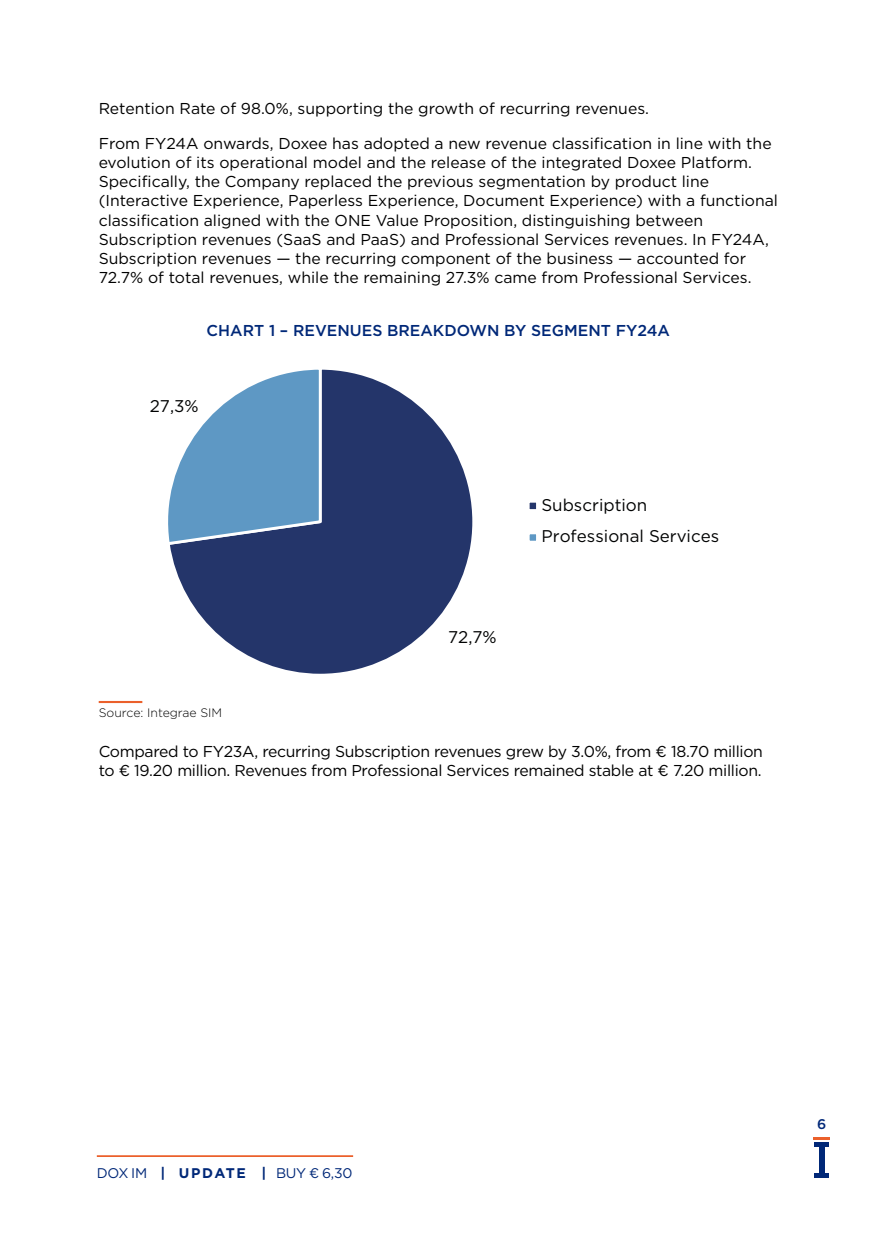
<style>
.page{position:relative;width:874px;height:1241px;background:#fff}
.page>*{position:absolute;margin:0;border:0;box-sizing:border-box;transform-origin:0 0}
.t1{font:16.97px/31.7px "Gotham";color:#010202}
.t2{font:15.75px/19.2px "Gotham";color:#000}
.t3{font:15.75px/19.2px "Gotham";letter-spacing:-.02em;color:#000}
.t4{font:500 15.75px "Gotham";color:#002878}
.t5{font:14px "Gotham";letter-spacing:-.025em;color:#002878}
.t6{font:500 14px "Gotham";color:#002878}
.t7{font:300 12.25px "Gotham";color:#000}
.s1{font-weight:700}
</style>
<div class="page">
<div style="left:818px;top:1145px;width:6px;height:28px;background:#002878"></div>
<div style="left:814px;top:1141px;width:14px;height:5px;background:#002878"></div>
<div style="left:814px;top:1172px;width:14px;height:5px;background:#002878"></div>
<hr style="left:812px;top:1136px;width:17px;height:3px;background:#eb602b">
<hr style="left:97px;top:1154px;width:256px;height:2px;background:#eb602b">
<hr style="left:99px;top:700px;width:43px;height:3px;background:#eb602b">
<svg style="left:170px;top:369px;width:303px;height:305px"></svg>
<svg style="left:168px;top:369px;width:155px;height:177px"></svg>
<div style="left:528px;top:501px;width:9px;height:9px;background:#24356a"></div>
<div style="left:526px;top:500px;width:12px;height:12px;border:3px solid #fff"></div>
<div style="left:528px;top:533px;width:9px;height:9px;background:#5e98c4"></div>
<div style="left:526px;top:531px;width:12px;height:12px;border:3px solid #fff"></div>
<p class="t2" style="left:99px;top:91px;width:674px;line-height:34.1px">Retention Rate of 98.0%, supporting the growth of recurring revenues.<br>From FY24A onwards, Doxee has adopted a new revenue classification in line with the</p>
<p class="t2" style="left:99px;top:152px;width:680px">evolution of its operational model and the release of the integrated Doxee Platform.<br>Specifically, the Company replaced the previous segmentation by product line (Interactive Experience, Paperless Experience, Document Experience) with a functional classification aligned with the ONE Value Proposition, distinguishing between Subscription revenues (SaaS and PaaS) and Professional Services revenues. In FY24A, Subscription revenues — the recurring component of the business — accounted for 72.7% of total revenues, while the remaining 27.3% came from Professional Services.</p>
<p class="t4" style="left:206px;top:320px;width:464px">CHART 1 – REVENUES BREAKDOWN BY SEGMENT FY24A</p>
<p class="t1" style="left:150px;top:389px;width:50px">27,3%</p>
<p class="t1" style="left:448px;top:621px;width:50px">72,7%</p>
<p class="t1" style="left:541px;top:488px;width:179px">Subscription<br>Professional Services</p>
<p class="t7" style="left:99px;top:705px;width:125px">Source: Integrae SIM</p>
<p class="t3" style="left:99px;top:741px;width:665px">Compared to FY23A, recurring Subscription revenues grew by 3.0%, from € 18.70 million to € 19.20 million. Revenues from Professional Services remained stable at € 7.20 million.</p>
<p class="t5" style="left:97px;top:1163px;width:257px">DOX IM <span class="s1">| UPDATE |</span> BUY € 6,30</p>
<p class="t6" style="left:816px;top:1114px;width:11px">6</p>
</div>
